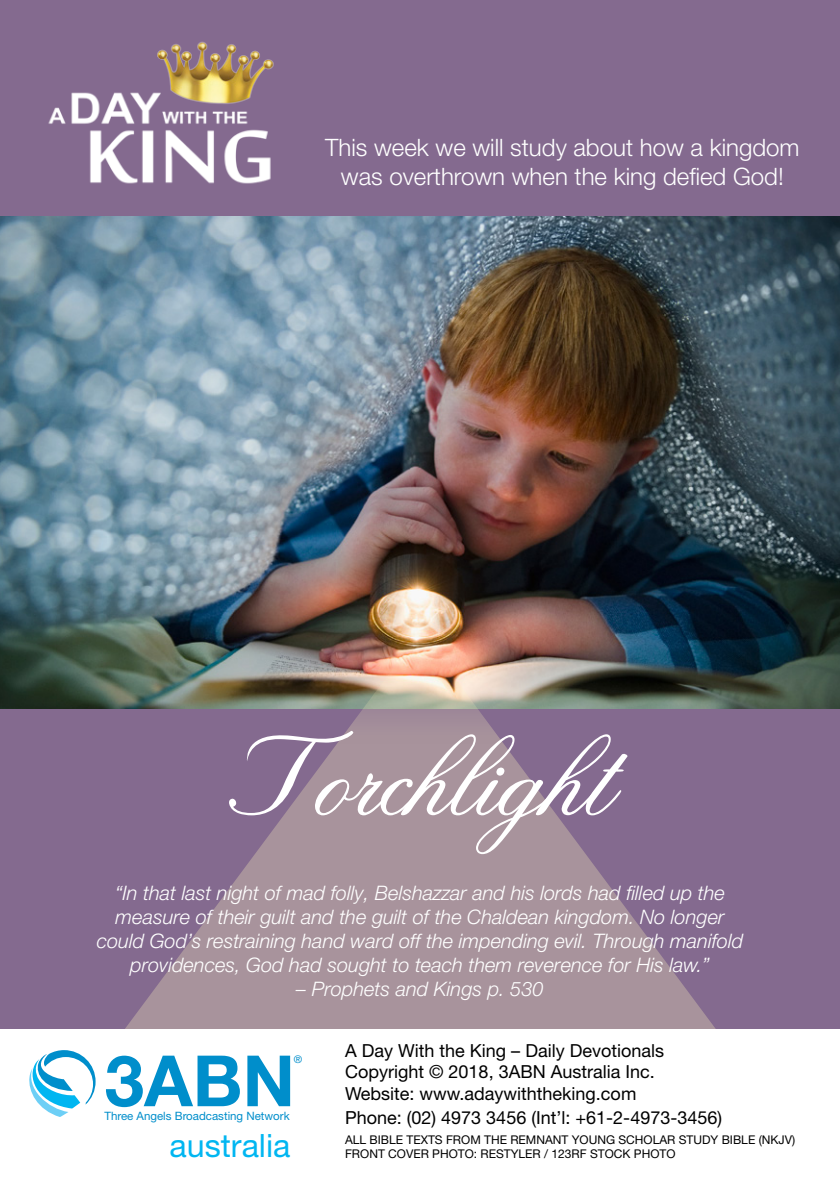
<style>
.page{position:relative;width:840px;height:1191px;background:#fff}
.page>*{position:absolute;margin:0;border:0;box-sizing:border-box;transform-origin:0 0}
.t1{font:120px "Venezio";color:#fff}
.t2{font:700 70.8px "Helvetica Neue";color:#008ecb}
.t3{font:32.2px "Helvetica Neue";color:#00b6f1}
.t4{font:300 24px/28.8px "Helvetica Neue LT Pro";color:#fff;text-align:center}
.t5{font:italic 300 20px/24px "Helvetica Neue LT Pro";color:#fff;text-align:center}
.t6{font:18px "Helvetica Neue LT Pro";color:#000}
.t7{font:12px "Helvetica Neue LT Pro";color:#000}
.t8{font:11.4px "Helvetica Neue LT Pro";color:#008ecb}
.t9{font:10.6px "Helvetica Neue LT Pro";color:#008ecb}
</style>
<div class="page">
<div style="left:0;top:0;width:839px;height:1028px;background:#846a8f"></div>
<img style="left:0;top:216px;width:839px;height:493px">
<svg style="left:29px;top:1050px;width:66px;height:67px"></svg>
<img style="left:48px;top:41px;width:226px;height:143px">
<img style="left:109px;top:631px;width:622px;height:397px">
<p class="t4" style="left:325px;top:133px;width:475px">This week we will study about how a kingdom was overthrown when the king defied God!</p>
<h1 class="t1" style="left:229px;top:716px;width:384px">Torchlight</h1>
<p class="t5" style="left:97px;top:881px;width:647px">“In that last night of mad folly, Belshazzar and his lords had filled up the measure of their guilt and the guilt of the Chaldean kingdom. No longer could God’s restraining hand ward off the impending evil. Through manifold providences, God had sought to teach them reverence for His law.”</p>
<p class="t5" style="left:296px;top:977px;width:249px">– Prophets and Kings p. 530</p>
<h2 class="t2" style="left:105px;top:1037px;width:192px">3ABN</h2>
<p class="t9" style="left:294px;top:1052px;width:10px">®</p>
<p class="t8" style="left:104px;top:1109px;width:187px">Three Angels Broadcasting Network</p>
<h3 class="t3" style="left:169px;top:1126px;width:122px">australia</h3>
<p class="t6" style="left:345px;top:1039px;width:320px">A Day With the King – Daily Devotionals</p>
<p class="t6" style="left:345px;top:1060px;width:311px">Copyright © 2018, 3ABN Australia Inc.</p>
<p class="t6" style="left:345px;top:1082px;width:292px">Website: www.adaywiththeking.com</p>
<p class="t6" style="left:345px;top:1106px;width:378px">Phone: (02) 4973 3456 (Int’l: +61-2-4973-3456)</p>
<p class="t7" style="left:345px;top:1132px;width:451px">ALL BIBLE TEXTS FROM THE REMNANT YOUNG SCHOLAR STUDY BIBLE (NKJV)</p>
<p class="t7" style="left:345px;top:1146px;width:332px">FRONT COVER PHOTO: RESTYLER / 123RF STOCK PHOTO</p>
</div>
